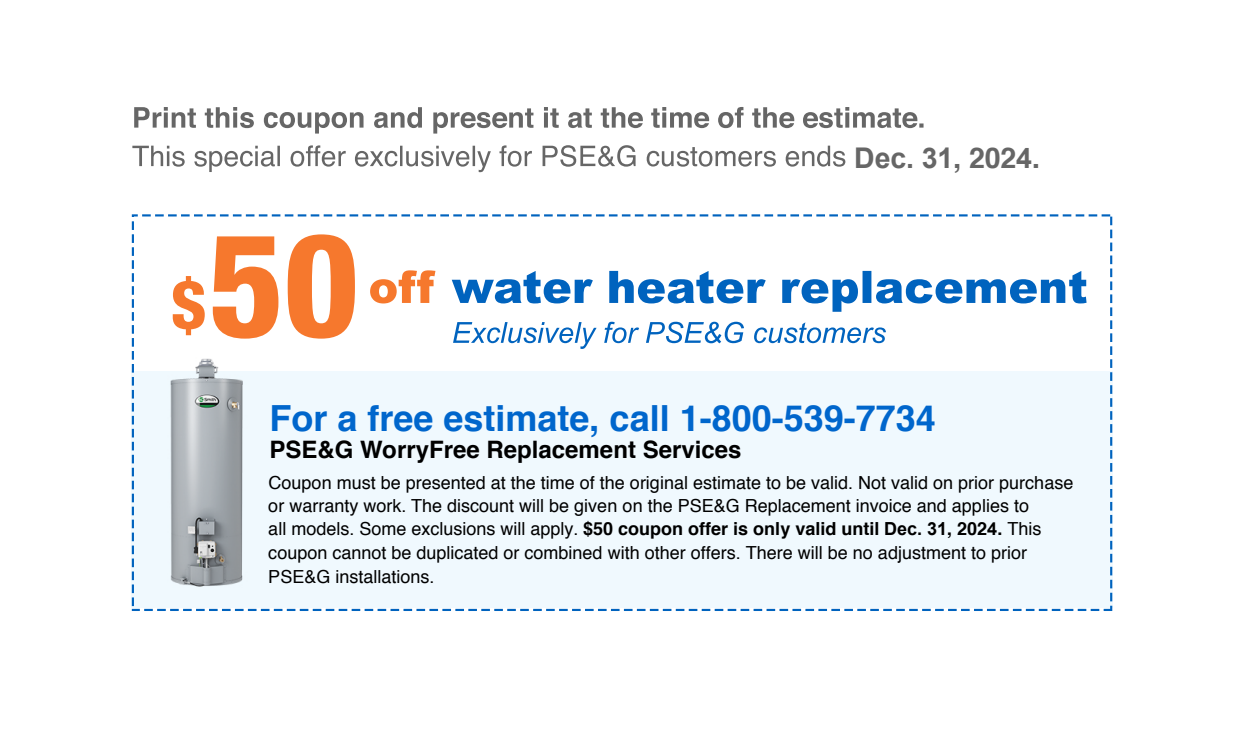
<style>
.page{position:relative;width:1244px;height:740px;background:#fff}
.page>*{position:absolute;margin:0;border:0;box-sizing:border-box;transform-origin:0 0}
.t1{font:800 condensed 144.3px "Helvetica Neue LT Pro";color:#f6782d}
.t2{font:700 36px "Helvetica";color:#06c}
.t3{font:700 28.5px "Arial";color:#666}
.t4{font:700 24px "Helvetica";color:#000}
.t5{font:18px/23.4px "Helvetica";color:#000}
.s1{font-size:66.9px}
.s2{font-family:"Helvetica"}
.s3{font-weight:700}
.s4{font-family:"Arial";font-weight:700}
</style>
<div class="page">
<img style="left:132px;top:370px;width:980px;height:237px">
<img style="left:132px;top:243px;width:980px;height:127px">
<img style="left:132px;top:214px;width:980px;height:29px">
<img style="left:604px;top:321px;width:140px;height:22px">
<img style="left:398px;top:270px;width:688px;height:33px">
<img style="left:134px;top:107px;width:767px;height:21px">
<h1 class="t1" style="left:171px;top:196px;width:189px"><span class="s1">$</span>50</h1>
<h3 class="t3" style="left:854px;top:140px;width:187px">Dec. 31<span class="s2">, 202</span>4<span class="s2">.</span></h3>
<h2 class="t2" style="left:269px;top:389px;width:668px">For a free estimate, call 1-800-539-7734</h2>
<h3 class="t4" style="left:269px;top:430px;width:474px">PSE&amp;G WorryFree Replacement Services</h3>
<p class="t5" style="left:268px;top:471px;width:806px">Coupon must be presented at the time of the original estimate to be valid. Not valid on prior purchase or warranty work. The discount will be given on the PSE&amp;G Replacement invoice and applies to<br>all models. Some exclusions will apply. <span class="s3">$50 coupon offer</span> <span class="s4">i</span><span class="s3">s only valid until</span> <span class="s4">Dec. 31</span><span class="s3">, 202</span><span class="s4">4</span><span class="s3">.</span> This coupon cannot be duplicated or combined with other offers. There will be no adjustment to prior PSE&amp;G installations.</p>
</div>
